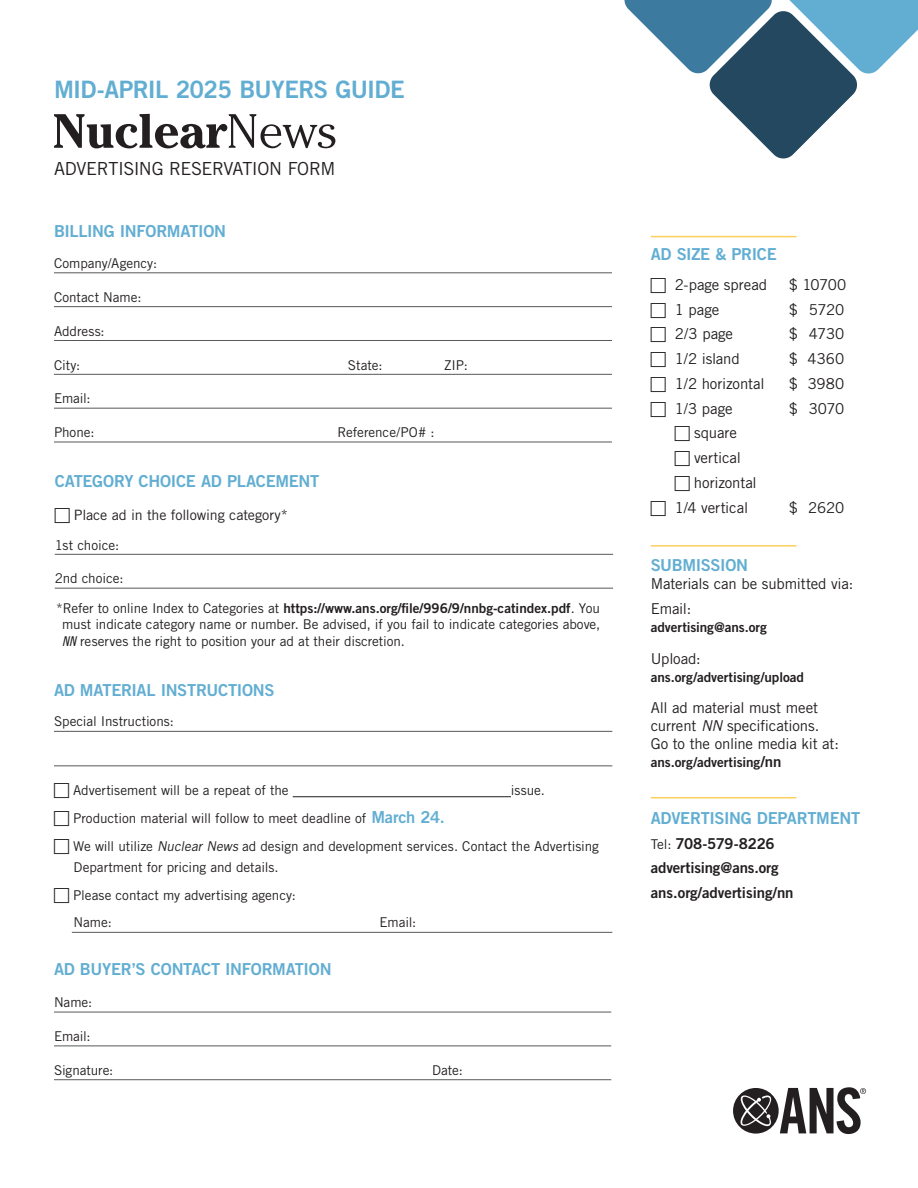
<style>
.page{position:relative;width:918px;height:1188px;background:#fff}
.page>*{position:absolute;margin:0;border:0;box-sizing:border-box;transform-origin:0 0}
.Paragraph_Style_3{font:24px "Trade Gothic LT Std Bd 2";letter-spacing:-.03em;color:#62aed2}
.t1{font:18px "Trade Gothic LT Std";letter-spacing:-.025em;color:#231f20}
.t2{font:16.5px "Trade Gothic LT Std Bd 2";letter-spacing:-.02em;color:#62aed2}
.AD_SIZE_BOX{font:15px/18px "Trade Gothic LT Std";letter-spacing:-.01em;color:#231f20}
.t3{font:15px "Trade Gothic LT Std Bd 2";letter-spacing:-.005em;color:#231f20}
.t4{font:15px "Trade Gothic LT Std Bd 2";letter-spacing:-.025em;color:#231f20}
.t5{font:14.25px "Trade Gothic LT Std";letter-spacing:-.005em;color:#231f20}
.info_lines{font:13.5px/16.2px "Trade Gothic LT Std";letter-spacing:-.005em;color:#231f20}
.t6{font:13.5px "Trade Gothic LT Std Bd 2";letter-spacing:-.005em;color:#231f20}
.info_lines_indent{font:13.5px "Trade Gothic LT Std";letter-spacing:-.005em;color:#231f20}
.s1{font-family:"Trade Gothic LT Std Bd 2"}
.s2{font-family:"Trade Gothic LT Std Cn 18 Obl"}
.s3{font-family:"Trade Gothic LT Std Bd 2";font-size:16.5px;color:#62aed2}
.s4{font-style:italic}
.s5{font-size:15px}
.s6{font-family:"Trade Gothic LT Std";font-size:13.5px}
</style>
<div class="page">
<svg style="left:733px;top:1087px;width:133px;height:47px"></svg>
<svg style="left:54px;top:114px;width:281px;height:34px"></svg>
<hr style="left:54px;top:1012px;width:557px;height:1px;background:#57585a">
<hr style="left:54px;top:1046px;width:557px;height:1px;background:#57585a">
<hr style="left:54px;top:1079px;width:557px;height:1px;background:#57585a">
<hr style="left:54px;top:272px;width:558px;height:1px;background:#57585a">
<hr style="left:54px;top:306px;width:558px;height:1px;background:#57585a">
<hr style="left:54px;top:340px;width:558px;height:1px;background:#57585a">
<hr style="left:54px;top:374px;width:558px;height:1px;background:#57585a">
<hr style="left:54px;top:408px;width:558px;height:1px;background:#57585a">
<hr style="left:54px;top:442px;width:558px;height:1px;background:#57585a">
<hr style="left:54px;top:731px;width:558px;height:1px;background:#57585a">
<hr style="left:54px;top:765px;width:558px;height:1px;background:#57585a">
<hr style="left:293px;top:796px;width:218px;height:1px;background:#231f20">
<hr style="left:72px;top:932px;width:540px;height:1px;background:#57585a">
<svg style="left:624px;top:0;width:294px;height:159px"></svg>
<hr style="left:651px;top:545px;width:145px;height:2px;background:#fdce5d">
<hr style="left:651px;top:797px;width:145px;height:1px;background:#fdce5d">
<hr style="left:55px;top:554px;width:558px;height:1px;background:#57585a">
<hr style="left:55px;top:588px;width:558px;height:1px;background:#57585a">
<hr style="left:651px;top:236px;width:145px;height:1px;background:#fdce5d">
<p class="Paragraph_Style_3" style="left:54px;top:75px;width:352px">MID-APRIL 2025 BUYERS GUIDE</p>
<p class="t1" style="left:54px;top:158px;width:283px">ADVERTISING RESERVATION FORM</p>
<p class="t2" style="left:54px;top:221px;width:174px">BILLING INFORMATION</p>
<p class="info_lines" style="left:54px;top:255px;width:105px">Company/Agency:</p>
<p class="info_lines" style="left:54px;top:289px;width:89px">Contact Name:</p>
<p class="info_lines" style="left:54px;top:323px;width:52px">Address:</p>
<p class="info_lines" style="left:54px;top:357px;width:28px">City:</p>
<p class="info_lines" style="left:348px;top:357px;width:36px">State:</p>
<p class="info_lines" style="left:444px;top:357px;width:25px">ZIP:</p>
<p class="info_lines" style="left:54px;top:390px;width:38px">Email:</p>
<p class="info_lines" style="left:54px;top:424px;width:42px">Phone:</p>
<p class="info_lines" style="left:338px;top:424px;width:98px">Reference/PO# :</p>
<p class="t2" style="left:55px;top:471px;width:266px">CATEGORY CHOICE AD PLACEMENT</p>
<p class="t5" style="left:74px;top:506px;width:215px">Place ad in the following category*</p>
<p class="info_lines" style="left:55px;top:537px;width:66px">1st choice:</p>
<p class="info_lines" style="left:55px;top:570px;width:70px">2nd choice:</p>
<p class="info_lines" style="left:62px;top:600px;width:540px;text-align:justify;text-indent:-6px">*Refer to online Index to Categories at <span class="s1">https://www.ans.org/file/996/9/nnbg-catindex.pdf</span>. You must indicate category name or number. Be advised, if you fail to indicate categories above, <span class="s2">NN</span> reserves the right to position your ad at their discretion.</p>
<p class="t2" style="left:54px;top:680px;width:222px">AD MATERIAL INSTRUCTIONS</p>
<p class="info_lines" style="left:54px;top:713px;width:121px">Special Instructions:</p>
<p class="info_lines" style="left:73px;top:782px;width:217px">Advertisement will be a repeat of the</p>
<p class="info_lines" style="left:511px;top:782px;width:36px">issue.</p>
<p class="info_lines" style="left:73px;top:810px;width:373px">Production material will follow to meet deadline of <span class="s3">March 24.</span></p>
<p class="info_lines" style="left:73px;top:835px;width:527px;line-height:21px">We will utilize <span class="s4">Nuclear News</span> ad design and development services. Contact the Advertising<br>Department for pricing and details.</p>
<p class="info_lines" style="left:73px;top:887px;width:224px">Please contact my advertising agency:</p>
<p class="info_lines_indent" style="left:73px;top:914px;width:40px">Name:</p>
<p class="info_lines_indent" style="left:380px;top:914px;width:38px">Email:</p>
<p class="t2" style="left:54px;top:958px;width:279px">AD BUYER’S CONTACT INFORMATION</p>
<p class="info_lines" style="left:54px;top:994px;width:40px">Name:</p>
<p class="info_lines" style="left:54px;top:1028px;width:38px">Email:</p>
<p class="info_lines" style="left:54px;top:1062px;width:61px">Signature:</p>
<p class="info_lines" style="left:432px;top:1062px;width:32px">Date:</p>
<p class="t2" style="left:651px;top:244px;width:128px">AD SIZE &amp; PRICE</p>
<p class="AD_SIZE_BOX" style="left:675px;top:275px;width:94px">2-page spread</p>
<p class="AD_SIZE_BOX" style="left:789px;top:275px;width:59px">$ 10700</p>
<p class="AD_SIZE_BOX" style="left:675px;top:300px;width:46px">1 page</p>
<p class="AD_SIZE_BOX" style="left:789px;top:300px;width:57px">$ 5720</p>
<p class="AD_SIZE_BOX" style="left:675px;top:325px;width:60px">2/3 page</p>
<p class="AD_SIZE_BOX" style="left:789px;top:325px;width:57px">$ 4730</p>
<p class="AD_SIZE_BOX" style="left:675px;top:350px;width:67px">1/2 island</p>
<p class="AD_SIZE_BOX" style="left:789px;top:350px;width:57px">$ 4360</p>
<p class="AD_SIZE_BOX" style="left:675px;top:374px;width:91px">1/2 horizontal</p>
<p class="AD_SIZE_BOX" style="left:789px;top:374px;width:57px">$ 3980</p>
<p class="AD_SIZE_BOX" style="left:675px;top:399px;width:59px">1/3 page</p>
<p class="AD_SIZE_BOX" style="left:789px;top:399px;width:57px">$ 3070</p>
<p class="AD_SIZE_BOX" style="left:694px;top:424px;width:44px">square</p>
<p class="AD_SIZE_BOX" style="left:694px;top:449px;width:48px">vertical</p>
<p class="AD_SIZE_BOX" style="left:694px;top:473px;width:64px">horizontal</p>
<p class="AD_SIZE_BOX" style="left:675px;top:498px;width:75px">1/4 vertical</p>
<p class="AD_SIZE_BOX" style="left:789px;top:498px;width:57px">$ 2620</p>
<p class="t2" style="left:651px;top:555px;width:99px">SUBMISSION</p>
<p class="AD_SIZE_BOX" style="left:651px;top:575px;width:204px">Materials can be submitted via:</p>
<p class="AD_SIZE_BOX" style="left:651px;top:600px;width:42px">Email:</p>
<p class="t6" style="left:651px;top:619px;width:118px">advertising@ans.org</p>
<p class="AD_SIZE_BOX" style="left:651px;top:649px;width:52px">Upload:</p>
<p class="t6" style="left:651px;top:668px;width:155px">ans.org/advertising/upload</p>
<p class="AD_SIZE_BOX" style="left:651px;top:699px;width:190px">All ad material must meet current <span class="s4">NN</span> specifications.<br>Go to the online media kit at:</p>
<p class="t6" style="left:651px;top:754px;width:132px">ans.org/advertising<span class="s5">/nn</span></p>
<p class="t2" style="left:651px;top:808px;width:211px">ADVERTISING DEPARTMENT</p>
<p class="t4" style="left:651px;top:834px;width:125px"><span class="s6">Tel:</span> 708-579-8226</p>
<p class="t3" style="left:651px;top:859px;width:130px">advertising@ans.org</p>
<p class="t3" style="left:651px;top:884px;width:144px">ans.org/advertising/nn</p>
</div>
